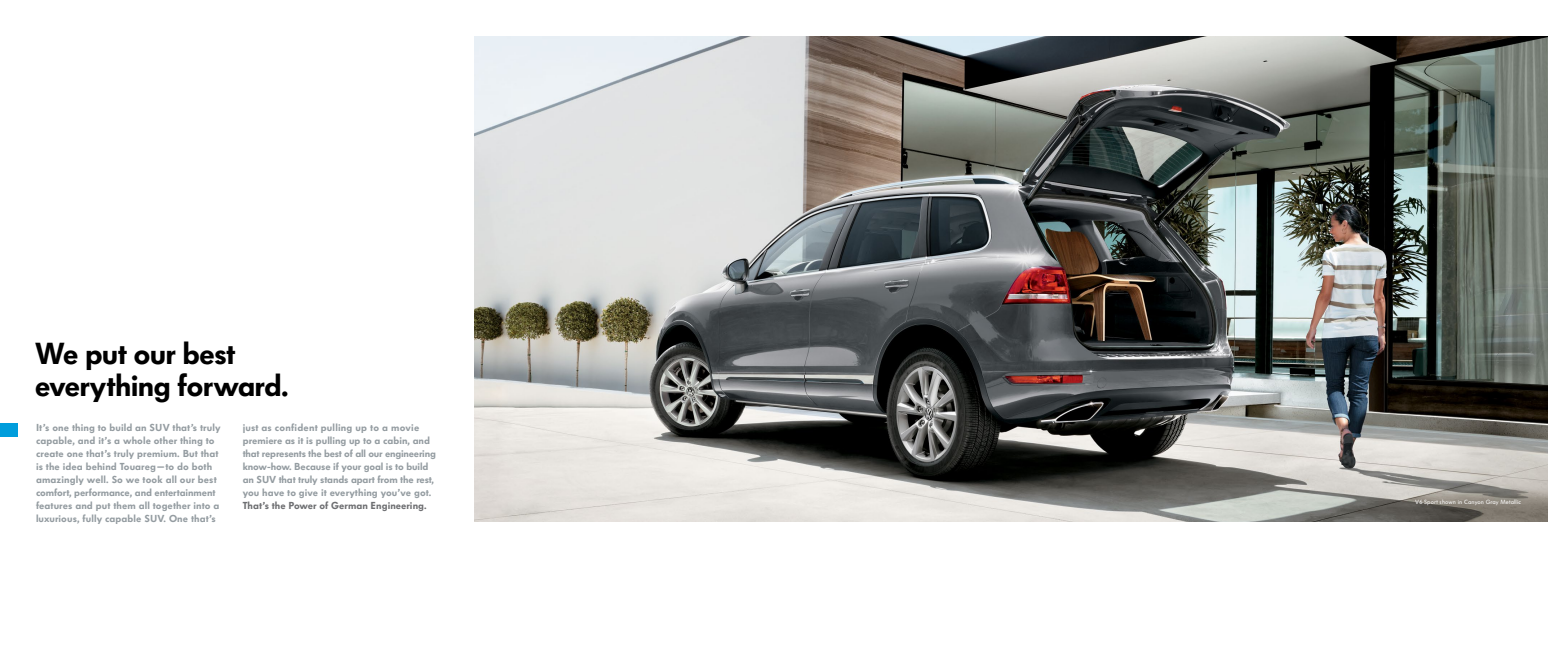
<style>
.page{position:relative;width:1566px;height:648px;background:#fff}
.page>*{position:absolute;margin:0;border:0;box-sizing:border-box;transform-origin:0 0}
.Header_1_BLK{font:30px/32px "Volkswagen Headline";letter-spacing:-.025em;color:#000}
.Body_100__430{font:10px/13px "Volkswagen Headline";letter-spacing:.01em;color:#949ca1}
.Body_100__430-2{font:10px/13px "Volkswagen Headline";letter-spacing:-.01em;color:#949ca1}
.Cutline{font:6px "Volkswagen Copy";letter-spacing:.01em;color:#fff}
.s1{color:#6d6e71}
</style>
<div class="page">
<img style="left:475px;top:36px;width:1073px;height:486px">
<div style="left:0;top:423px;width:18px;height:14px;background:#009ddc"></div>
<p class="Header_1_BLK" style="left:35px;top:338px;width:255px">We put our best everything forward.</p>
<p class="Body_100__430" style="left:36px;top:421px;width:186px">It’s one thing to build an SUV that’s truly capable, and it’s a whole other thing to create one that’s truly premium. But that is the idea behind Touareg—to do both amazingly well. So we took all our best comfort, performance, and entertainment features and put them all together into a luxurious, fully capable SUV. One that’s</p>
<p class="Body_100__430-2" style="left:243px;top:421px;width:195px">just as confident pulling up to a movie premiere as it is pulling up to a cabin, and that represents the best of all our engineering know-how. Because if your goal is to build an SUV that truly stands apart from the rest, you have to give it everything you’ve got.<br><span class="s1">That’s the Power of German Engineering.</span></p>
<p class="Cutline" style="left:1415px;top:498px;width:107px">V6 Sport shown in Canyon Gray Metallic</p>
</div>
